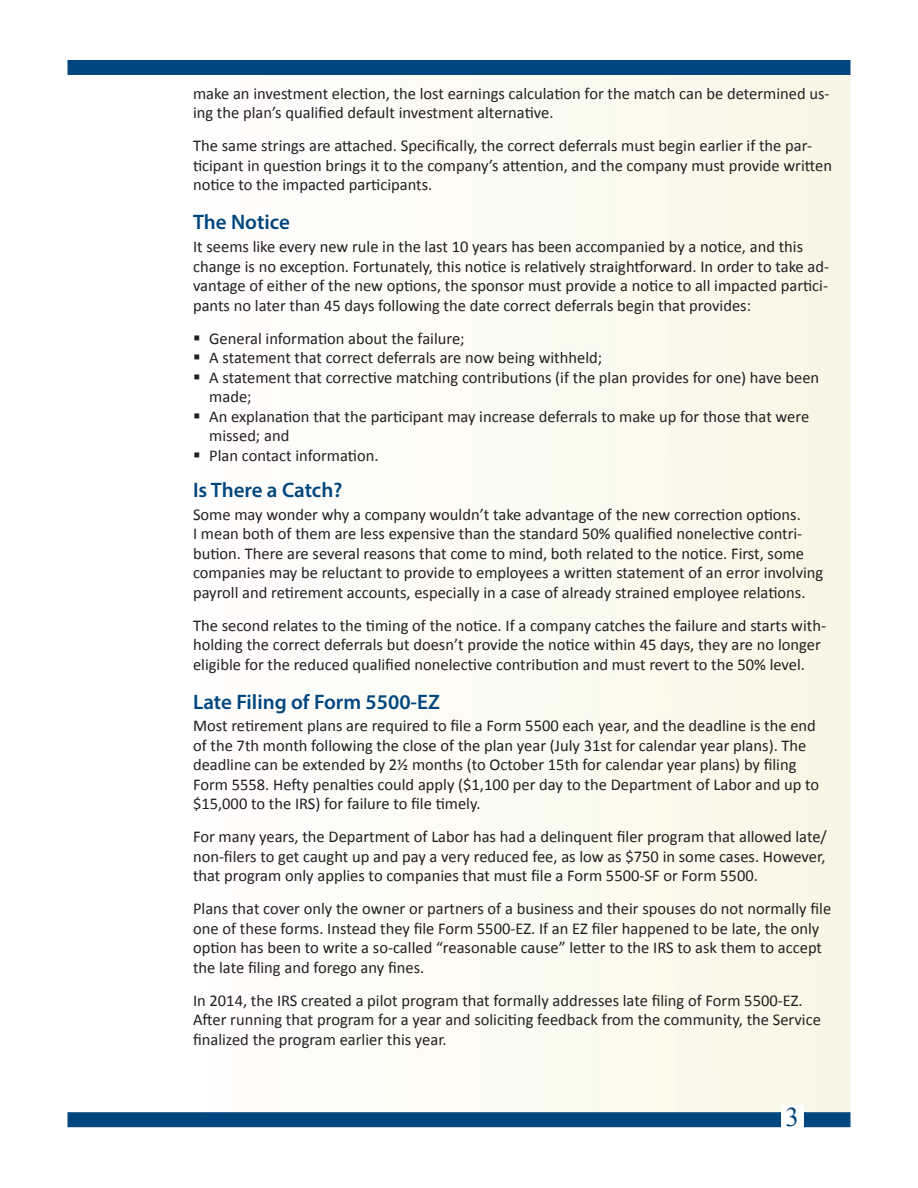
<style>
.page{position:relative;width:918px;height:1188px;background:#fff}
.page>*{position:absolute;margin:0;border:0;box-sizing:border-box;transform-origin:0 0}
.t1{font:27px "Times New Roman";color:#00467e}
.t2{font:600 21px "Myriad Pro";color:#00467e}
.t3{font:16.5px/19.5px "Calibri";color:#231f20}
</style>
<div class="page">
<div style="left:798px;top:75px;width:52px;height:989px;background:#f7f7e7"></div>
<div style="left:67px;top:60px;width:783px;height:15px;background:#00467e"></div>
<div style="left:67px;top:1112px;width:783px;height:15px;background:#00467e"></div>
<div style="left:781px;top:1105px;width:23px;height:23px;background:#fff"></div>
<p class="t3" style="left:193px;top:84px;width:638px">make an investment election, the lost earnings calculation for the match can be determined us&shy;ing the plan’s qualified default investment alternative.</p>
<p class="t3" style="left:193px;top:136px;width:640px">The same strings are attached. Specifically, the correct deferrals must begin earlier if the par&shy;ticipant in question brings it to the company’s attention, and the company must provide written notice to the impacted participants.</p>
<p class="t2" style="left:193px;top:209px;width:98px">The Notice</p>
<p class="t3" style="left:193px;top:237px;width:638px">It seems like every new rule in the last 10 years has been accompanied by a notice, and this change is no exception. Fortunately, this notice is relatively straightforward. In order to take ad&shy;vantage of either of the new options, the sponsor must provide a notice to all impacted partici&shy;pants no later than 45 days following the date correct deferrals begin that provides:</p>
<p class="t3" style="left:193px;top:328px;width:273px">▪ General information about the failure;</p>
<p class="t3" style="left:193px;top:348px;width:411px">▪ A statement that correct deferrals are now being withheld;</p>
<p class="t3" style="left:209px;top:367px;width:612px;text-indent:-16px">▪ A statement that corrective matching contributions (if the plan provides for one) have been made;</p>
<p class="t3" style="left:209px;top:406px;width:601px;text-indent:-16px">▪ An explanation that the participant may increase deferrals to make up for those that were missed; and</p>
<p class="t3" style="left:193px;top:445px;width:187px">▪ Plan contact information.</p>
<p class="t2" style="left:193px;top:476px;width:151px">Is There a Catch?</p>
<p class="t3" style="left:193px;top:504px;width:632px">Some may wonder why a company wouldn’t take advantage of the new correction options.<br>I mean both of them are less expensive than the standard 50% qualified nonelective contri&shy;bution. There are several reasons that come to mind, both related to the notice. First, some companies may be reluctant to provide to employees a written statement of an error involving payroll and retirement accounts, especially in a case of already strained employee relations.</p>
<p class="t3" style="left:193px;top:615px;width:635px">The second relates to the timing of the notice. If a company catches the failure and starts with&shy;holding the correct deferrals but doesn’t provide the notice within 45 days, they are no longer eligible for the reduced qualified nonelective contribution and must revert to the 50% level.</p>
<p class="t2" style="left:193px;top:688px;width:248px">Late Filing of Form 5500-EZ</p>
<p class="t3" style="left:193px;top:716px;width:628px">Most retirement plans are required to file a Form 5500 each year, and the deadline is the end of the 7th month following the close of the plan year (July 31st for calendar year plans). The deadline can be extended by 2½ months (to October 15th for calendar year plans) by filing Form 5558. Hefty penalties could apply ($1,100 per day to the Department of Labor and up to $15,000 to the IRS) for failure to file timely.</p>
<p class="t3" style="left:193px;top:827px;width:635px;text-align:justify">For many years, the Department of Labor has had a delinquent filer program that allowed late/ non-filers to get caught up and pay a very reduced fee, as low as $750 in some cases. However, that program only applies to companies that must file a Form 5500-SF or Form 5500.</p>
<p class="t3" style="left:193px;top:899px;width:640px">Plans that cover only the owner or partners of a business and their spouses do not normally file one of these forms. Instead they file Form 5500-EZ. If an EZ filer happened to be late, the only option has been to write a so-called “reasonable cause” letter to the IRS to ask them to accept the late filing and forego any fines.</p>
<p class="t3" style="left:193px;top:991px;width:629px">In 2014, the IRS created a pilot program that formally addresses late filing of Form 5500-EZ.<br>After running that program for a year and soliciting feedback from the community, the Service finalized the program earlier this year.</p>
<h1 class="t1" style="left:786px;top:1099px;width:15px">3</h1>
</div>
